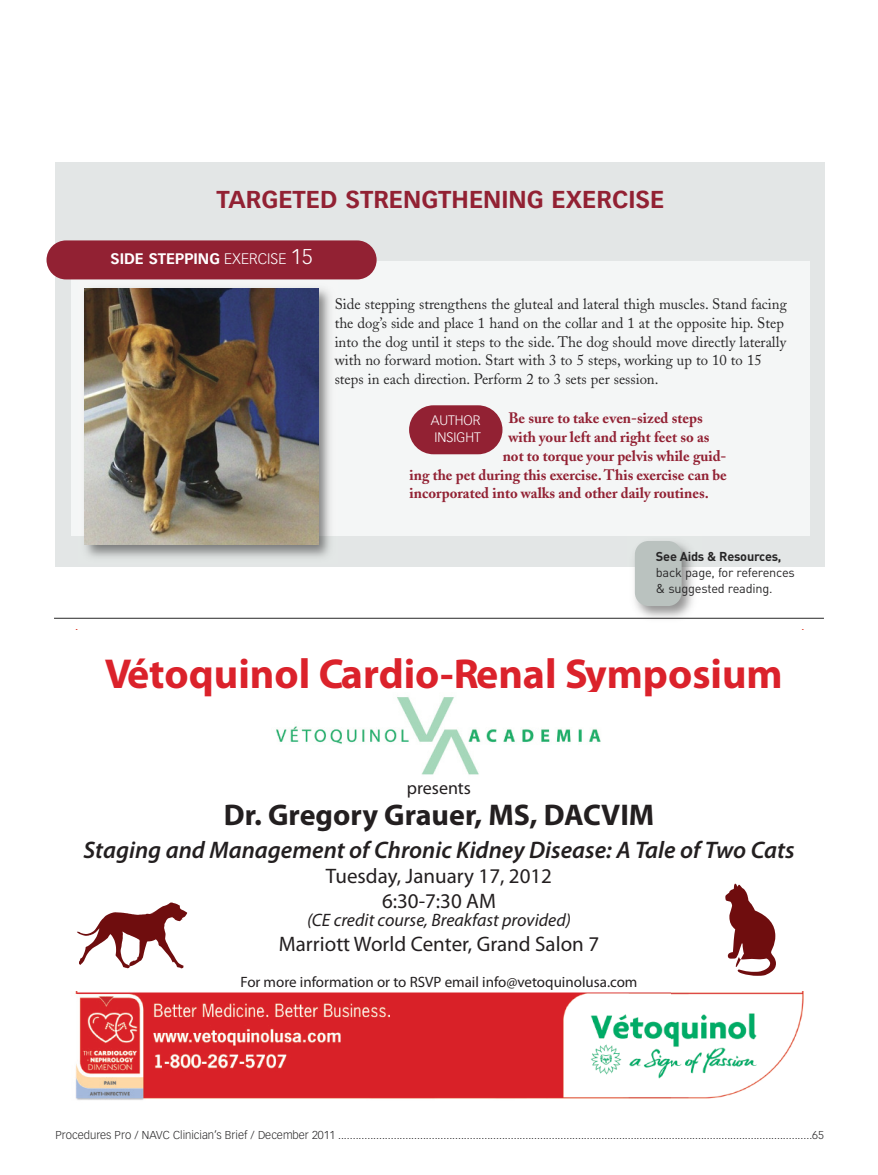
<style>
.page{position:relative;width:878px;height:1175px;background:#fff}
.page>*{position:absolute;margin:0;border:0;box-sizing:border-box;transform-origin:0 0}
.t1{font:42px "Myriad Pro Bold+UODFYZ";color:#db222b}
.t2{font:30px "Myriad Pro Bold+UODFYZ";color:#231f20}
.t3{font:24px "Myriad Pro Semibold It+DZJPQM";color:#231f20}
.t4{font:700 24px "Vectora LT Std";color:#922133}
.t5{font:21px/25.2px "Myriad Pro Regular+LBLEHZ";color:#231f20;text-align:center}
.t6{font:18px "Myriad Pro It+DCUUUC";color:#231f20}
.t7{font:18px "Myriad Pro Regular+LBLEHZ";color:#231f20}
.t8{font:15px/18.8px "Adobe Caslon";color:#272627}
.t9{font:700 15px "Adobe Caslon";color:#922133}
.t10{font:15px "Myriad Pro Regular+LBLEHZ";color:#231f20}
.t11{font:700 15px "Vectora LT Std";color:#fff}
.t12{font:300 13.5px/16.2px "Vectora LT Std";color:#fff}
.t13{font:12.75px/15.8px "DIN";letter-spacing:-.015em;color:#272627}
.t14{font:700 12.75px "DIN";letter-spacing:-.015em;color:#272627}
.t15{font:300 11.25px "Vectora LT Std";color:#272627}
.s1{font-weight:300}
.s2{font-weight:300;font-size:21px}
</style>
<div class="page">
<img style="left:75px;top:991px;width:729px;height:109px">
<svg style="left:725px;top:883px;width:51px;height:92px"></svg>
<svg style="left:77px;top:902px;width:110px;height:66px"></svg>
<img style="left:276px;top:697px;width:325px;height:78px">
<div style="left:56px;top:162px;width:769px;height:405px;background:#e3e6e6"></div>
<div style="left:71px;top:261px;width:738px;height:275px;background:#f4f6f6"></div>
<div style="left:46px;top:240px;width:330px;height:39px;background:#922133;border-radius:20px"></div>
<img style="left:84px;top:288px;width:246px;height:270px">
<img style="left:85px;top:288px;width:233px;height:257px">
<div style="left:409px;top:405px;width:93px;height:49px;background:#922133;border-radius:24px"></div>
<img style="left:627px;top:541px;width:74px;height:77px">
<div style="left:635px;top:541px;width:46px;height:65px;background:#bac2bf;border-radius:14px"></div>
<hr style="left:54px;top:618px;width:770px;height:1px;background:#272627">
<h3 class="t4" style="left:216px;top:189px;width:449px">TARGETED STRENGTHENING EXERCISE</h3>
<p class="t11" style="left:110px;top:252px;width:203px">SIDE STEPPING <span class="s1">EXERCISE</span> <span class="s2">15</span></p>
<p class="t8" style="left:334px;top:296px;width:453px">Side stepping strengthens the gluteal and lateral thigh muscles. Stand facing the dog’s side and place 1 hand on the collar and 1 at the opposite hip. Step into the dog until it steps to the side. The dog should move directly laterally with no forward motion. Start with 3 to 5 steps, working up to 10 to 15 steps in each direction. Perform 2 to 3 sets per session.</p>
<p class="t9" style="left:508px;top:412px;width:196px">Be sure to take even-sized steps</p>
<p class="t9" style="left:508px;top:431px;width:202px">with your left and right feet so as</p>
<p class="t9" style="left:502px;top:450px;width:225px">not to torque your pelvis while guid-</p>
<p class="t9" style="left:409px;top:468px;width:319px">ing the pet during this exercise.This exercise can be</p>
<p class="t9" style="left:409px;top:487px;width:301px">incorporated into walks and other daily routines.</p>
<p class="t12" style="left:431px;top:413px;width:51px">AUTHOR<br>INSIGHT</p>
<p class="t14" style="left:656px;top:549px;width:127px">See Aids &amp; Resources,</p>
<p class="t13" style="left:656px;top:564px;width:141px">back page, for references &amp; suggested reading.</p>
<h1 class="t1" style="left:105px;top:658px;width:679px">Vétoquinol Cardio-Renal Symposium</h1>
<p class="t7" style="left:407px;top:781px;width:66px">presents</p>
<h2 class="t2" style="left:224px;top:804px;width:432px">Dr. Gregory Grauer, MS, DACVIM</h2>
<h3 class="t3" style="left:83px;top:840px;width:712px">Staging and Management of Chronic Kidney Disease: A Tale of Two Cats</h3>
<h3 class="t5" style="left:326px;top:864px;width:227px">Tuesday, January 17, 2012<br>6:30-7:30 AM</h3>
<p class="t6" style="left:307px;top:913px;width:265px">(CE credit course, Breakfast provided)</p>
<h3 class="t5" style="left:279px;top:933px;width:322px">Marriott World Center, Grand Salon 7</h3>
<p class="t10" style="left:240px;top:976px;width:398px">For more information or to RSVP email info@vetoquinolusa.com</p>
<p class="t15" style="left:56px;top:1129px;width:769px">Procedures Pro / NAVC Clinician’s Brief / December 2011 ..................................................................................................................................................................65</p>
</div>
